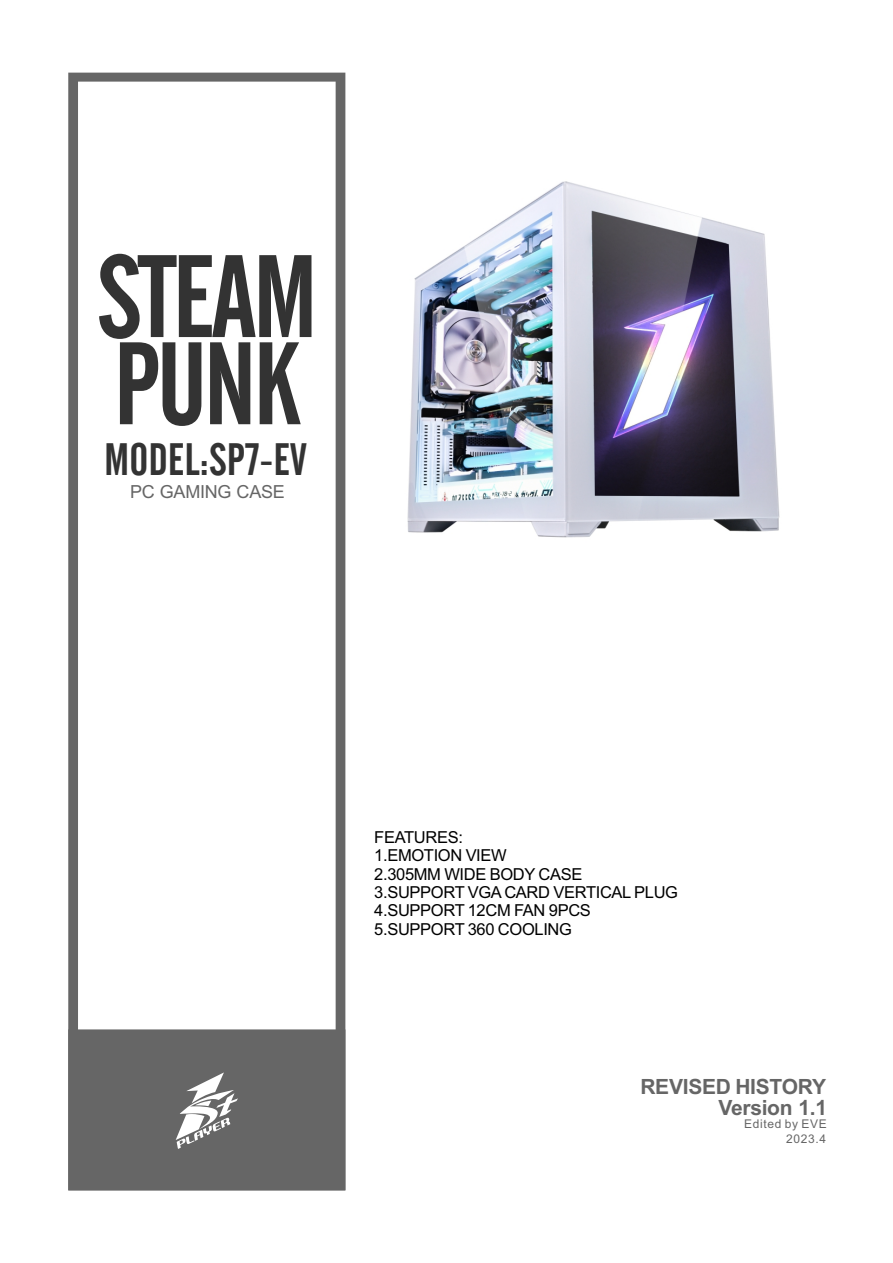
<style>
.page{position:relative;width:893px;height:1263px;background:#fff}
.page>*{position:absolute;margin:0;border:0;box-sizing:border-box;transform-origin:0 0}
.t1{font:115.95px/87.2px "Alternate Gothic No 2 BT";letter-spacing:-.03em;color:#333}
.t2{font:45px "Alternate Gothic No 2 BT";color:#333}
.t3{font:700 21px "Arial";letter-spacing:-.015em;color:#666}
.t4{font:18px "Arial";letter-spacing:-.015em;color:#666}
.t5{font:16.5px/18.5px "Arial";letter-spacing:-.02em;color:#000}
.t6{font:12px/15.1px "Arial";letter-spacing:.055em;color:#666;text-align:right}
</style>
<div class="page">
<svg style="left:68px;top:73px;width:277px;height:956px"></svg>
<div style="left:68px;top:1029px;width:277px;height:161px;background:#666"></div>
<img style="left:407px;top:181px;width:373px;height:357px">
<h1 class="t1" style="left:96px;top:263px;width:223px">STEAM<br>PUNK</h1>
<h2 class="t2" style="left:104px;top:441px;width:204px">MODEL:SP7-EV</h2>
<p class="t4" style="left:130px;top:485px;width:156px">PC GAMING CASE</p>
<p class="t5" style="left:374px;top:829px;width:305px">FEATURES:<br>1.EMOTION VIEW<br>2.305MM WIDE BODY CASE<br>3.SUPPORT VGA CARD VERTICAL PLUG<br>4.SUPPORT 12CM FAN 9PCS<br>5.SUPPORT 360 COOLING</p>
<p class="t3" style="left:640px;top:1078px;width:187px">REVISED HISTORY</p>
<p class="t3" style="left:718px;top:1099px;width:110px">Version 1.1</p>
<p class="t6" style="left:744px;top:1117px;width:84px">Edited by EVE<br>2023.4</p>
</div>
